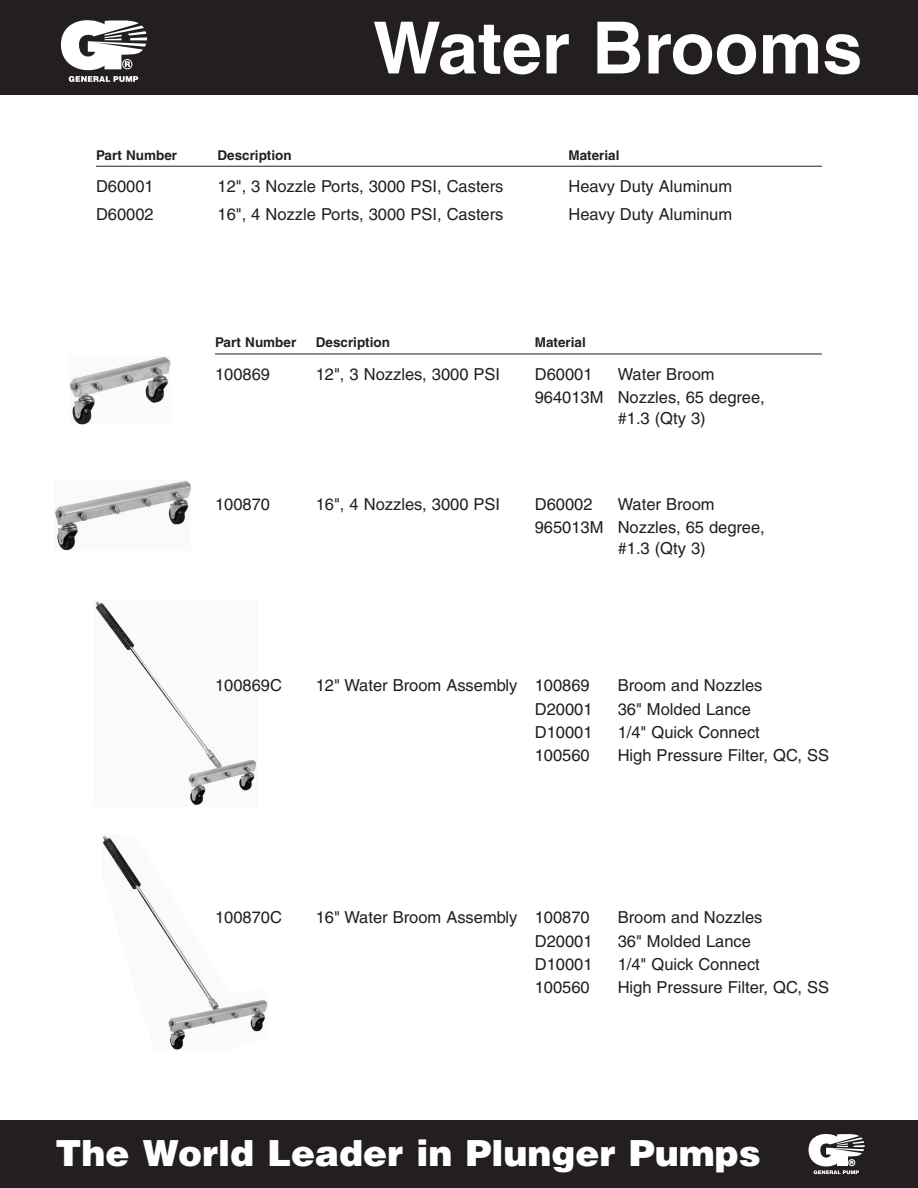
<style>
.page{position:relative;width:918px;height:1188px;background:#fff}
.page>*{position:absolute;margin:0;border:0;box-sizing:border-box;transform-origin:0 0}
.t1{font:700 72px "Helvetica";color:#fff}
.t2{font:900 36px "Helvetica";color:#fff}
.t3{font:16.5px/23.1px "Helvetica";color:#231f20}
.t4{font:700 13.5px "Helvetica";color:#231f20}
</style>
<div class="page">
<img style="left:95px;top:601px;width:162px;height:204px">
<div style="left:0;top:0;width:918px;height:94px;background:#231f20"></div>
<svg style="left:61px;top:20px;width:86px;height:62px"></svg>
<div style="left:0;top:1120px;width:918px;height:68px;background:#231f20"></div>
<svg style="left:809px;top:1134px;width:56px;height:40px"></svg>
<hr style="left:96px;top:166px;width:726px;height:1px;background:#231f20">
<hr style="left:215px;top:354px;width:607px;height:1px;background:#231f20">
<img style="left:69px;top:357px;width:102px;height:68px">
<img style="left:55px;top:481px;width:136px;height:69px">
<img style="left:103px;top:836px;width:165px;height:214px">
<h1 class="t1" style="left:373px;top:22px;width:491px">Water Brooms</h1>
<p class="t4" style="left:96px;top:150px;width:83px">Part Number</p>
<p class="t4" style="left:217px;top:150px;width:76px">Description</p>
<p class="t4" style="left:568px;top:150px;width:52px">Material</p>
<p class="t3" style="left:96px;top:176px;width:59px">D60001</p>
<p class="t3" style="left:217px;top:176px;width:288px">12", 3 Nozzle Ports, 3000 PSI, Casters</p>
<p class="t3" style="left:569px;top:176px;width:165px">Heavy Duty Aluminum</p>
<p class="t3" style="left:96px;top:205px;width:59px">D60002</p>
<p class="t3" style="left:217px;top:205px;width:288px">16", 4 Nozzle Ports, 3000 PSI, Casters</p>
<p class="t3" style="left:569px;top:205px;width:165px">Heavy Duty Aluminum</p>
<p class="t4" style="left:215px;top:338px;width:83px">Part Number</p>
<p class="t4" style="left:316px;top:338px;width:76px">Description</p>
<p class="t4" style="left:535px;top:338px;width:52px">Material</p>
<p class="t3" style="left:215px;top:364px;width:57px">100869</p>
<p class="t3" style="left:316px;top:364px;width:186px">12", 3 Nozzles, 3000 PSI</p>
<p class="t3" style="left:535px;top:364px;width:59px">D60001</p>
<p class="t3" style="left:535px;top:364px;width:231px;text-indent:83px">Water Broom<br>964013M Nozzles, 65 degree,</p>
<p class="t3" style="left:618px;top:408px;width:90px">#1.3 (Qty 3)</p>
<p class="t3" style="left:215px;top:495px;width:57px">100870</p>
<p class="t3" style="left:316px;top:495px;width:186px">16", 4 Nozzles, 3000 PSI</p>
<p class="t3" style="left:535px;top:495px;width:59px">D60002</p>
<p class="t3" style="left:535px;top:495px;width:231px;text-indent:83px">Water Broom<br>965013M Nozzles, 65 degree,</p>
<p class="t3" style="left:618px;top:539px;width:90px">#1.3 (Qty 3)</p>
<p class="t3" style="left:215px;top:676px;width:68px">100869C</p>
<p class="t3" style="left:316px;top:676px;width:276px">12" Water Broom Assembly 100869</p>
<p class="t3" style="left:618px;top:676px;width:146px">Broom and Nozzles</p>
<p class="t3" style="left:535px;top:699px;width:59px">D20001</p>
<p class="t3" style="left:618px;top:699px;width:135px">36" Molded Lance</p>
<p class="t3" style="left:535px;top:722px;width:59px">D10001</p>
<p class="t3" style="left:618px;top:722px;width:144px">1/4" Quick Connect</p>
<p class="t3" style="left:535px;top:745px;width:57px">100560</p>
<p class="t3" style="left:618px;top:745px;width:213px">High Pressure Filter, QC, SS</p>
<p class="t3" style="left:215px;top:908px;width:68px">100870C</p>
<p class="t3" style="left:316px;top:908px;width:276px">16" Water Broom Assembly 100870</p>
<p class="t3" style="left:618px;top:908px;width:146px">Broom and Nozzles</p>
<p class="t3" style="left:535px;top:931px;width:59px">D20001</p>
<p class="t3" style="left:618px;top:931px;width:135px">36" Molded Lance</p>
<p class="t3" style="left:535px;top:954px;width:59px">D10001</p>
<p class="t3" style="left:618px;top:954px;width:144px">1/4" Quick Connect</p>
<p class="t3" style="left:535px;top:977px;width:57px">100560</p>
<p class="t3" style="left:618px;top:977px;width:213px">High Pressure Filter, QC, SS</p>
<h2 class="t2" style="left:56px;top:1140px;width:707px">The World Leader in Plunger Pumps</h2>
</div>
